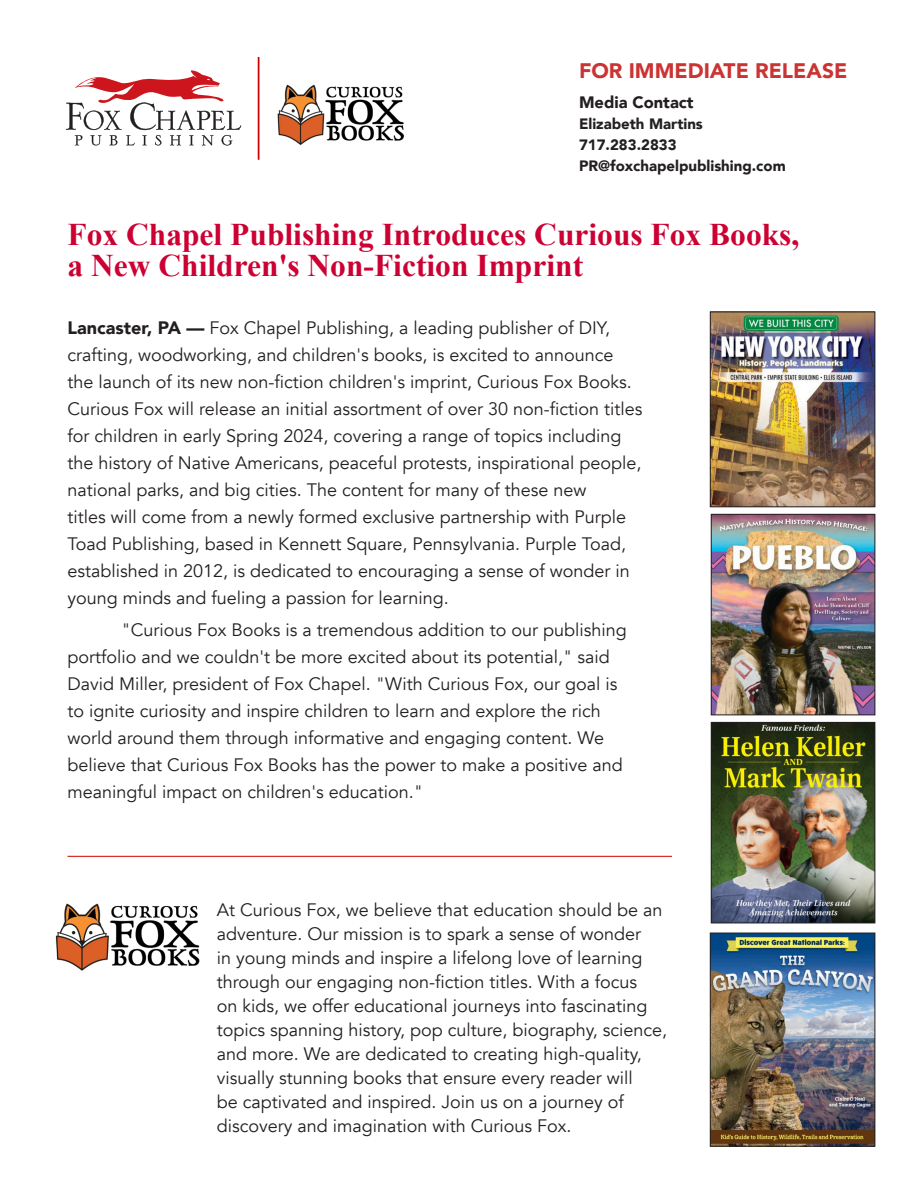
<style>
.page{position:relative;width:918px;height:1188px;background:#fff}
.page>*{position:absolute;margin:0;border:0;box-sizing:border-box;transform-origin:0 0}
.Headline{font:700 31.5px/31.5px "Times New Roman";color:#c03}
.t1{font:900 21px "Avenir";color:#c33}
.Body{font:18px/27px "Avenir";color:#231f20}
.t2{font:900 16.5px "Avenir";color:#231f20}
.t3{font:900 15px "Avenir";color:#231f20}
.s1{font-weight:900}
</style>
<div class="page">
<img style="left:712px;top:314px;width:161px;height:191px">
<div style="left:710px;top:312px;width:165px;height:195px;border:1px solid #231f20"></div>
<img style="left:712px;top:935px;width:161px;height:209px">
<div style="left:710px;top:933px;width:165px;height:213px;border:1px solid #231f20"></div>
<svg style="left:66px;top:70px;width:175px;height:75px"></svg>
<hr style="left:258px;top:57px;width:1px;height:103px;background:#c00">
<img style="left:277px;top:84px;width:127px;height:61px">
<img style="left:713px;top:724px;width:160px;height:197px">
<div style="left:711px;top:722px;width:164px;height:201px;border:1px solid #231f20"></div>
<img style="left:713px;top:516px;width:160px;height:197px">
<div style="left:711px;top:514px;width:164px;height:201px;border:1px solid #231f20"></div>
<img style="left:55px;top:903px;width:145px;height:68px">
<hr style="left:68px;top:856px;width:604px;height:1px;background:#c00">
<p class="t1" style="left:579px;top:53px;width:270px">FOR IMMEDIATE RELEASE</p>
<p class="t2" style="left:579px;top:88px;width:116px">Media Contact</p>
<p class="t3" style="left:579px;top:111px;width:125px">Elizabeth Martins</p>
<p class="t3" style="left:579px;top:132px;width:99px">717.283.2833</p>
<p class="t3" style="left:579px;top:153px;width:208px">PR@foxchapelpublishing.com</p>
<p class="Headline" style="left:68px;top:218px;width:733px">Fox Chapel Publishing Introduces Curious Fox Books, a New Children's Non-Fiction Imprint</p>
<p class="Body" style="left:68px;top:315px;width:576px"><span class="s1">Lancaster, PA —</span> Fox Chapel Publishing, a leading publisher of DIY, crafting, woodworking, and children's books, is excited to announce the launch of its new non-fiction children's imprint, Curious Fox Books.<br>Curious Fox will release an initial assortment of over 30 non-fiction titles for children in early Spring 2024, covering a range of topics including the history of Native Americans, peaceful protests, inspirational people, national parks, and big cities. The content for many of these new<br>titles will come from a newly formed exclusive partnership with Purple Toad Publishing, based in Kennett Square, Pennsylvania. Purple Toad, established in 2012, is dedicated to encouraging a sense of wonder in young minds and fueling a passion for learning.</p>
<p class="Body" style="left:68px;top:616px;width:561px;text-indent:54px">"Curious Fox Books is a tremendous addition to our publishing portfolio and we couldn't be more excited about its potential," said David Miller, president of Fox Chapel. "With Curious Fox, our goal is to ignite curiosity and inspire children to learn and explore the rich world around them through informative and engaging content. We believe that Curious Fox Books has the power to make a positive and meaningful impact on children's education."</p>
<p class="Body" style="left:217px;top:898px;width:452px;line-height:24px">At Curious Fox, we believe that education should be an adventure. Our mission is to spark a sense of wonder<br>in young minds and inspire a lifelong love of learning through our engaging non-fiction titles. With a focus<br>on kids, we offer educational journeys into fascinating topics spanning history, pop culture, biography, science, and more. We are dedicated to creating high-quality, visually stunning books that ensure every reader will<br>be captivated and inspired. Join us on a journey of discovery and imagination with Curious Fox.</p>
</div>
